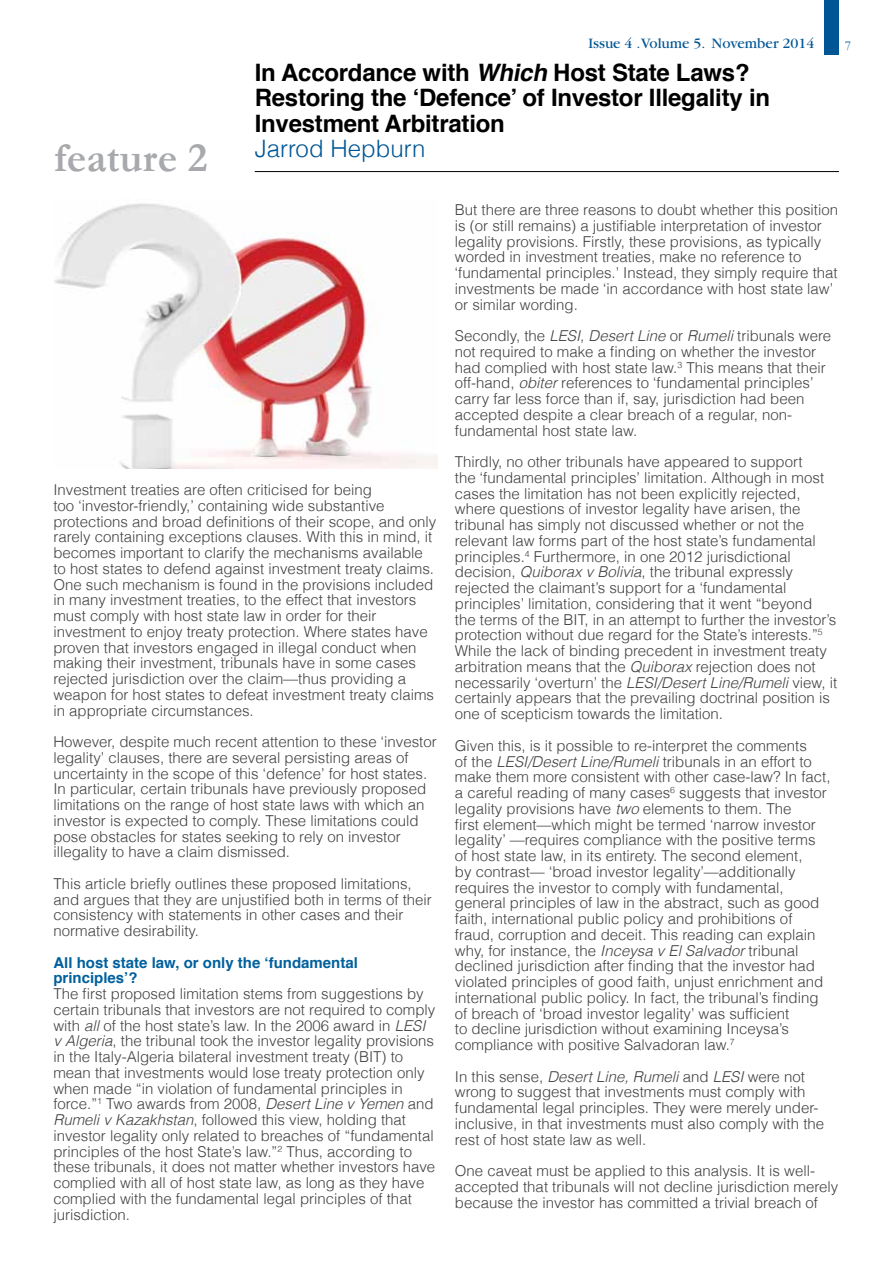
<style>
.page{position:relative;width:893px;height:1263px;background:#fff}
.page>*{position:absolute;margin:0;border:0;box-sizing:border-box;transform-origin:0 0}
.t1{font:700 42px "Garamond";color:#a7a9ac}
.t2{font:700 24px/25.5px "Helvetica";letter-spacing:-.01em;color:#000}
.t3{font:300 24px "Helvetica";color:#005695}
.t4{font:300 15px/15.8px "Helvetica";color:#414042}
.t5{font:700 15px/15.8px "Helvetica";color:#00609d}
.t6{font:15px "Garamond";color:#005695}
.t7{font:13.5px "Garamond";color:#00609d}
.s1{font-style:italic}
</style>
<div class="page">
<hr style="left:255px;top:171px;width:584px;height:1px;background:#000">
<img style="left:54px;top:203px;width:383px;height:266px">
<div style="left:824px;top:0;width:14px;height:54px;background:#005695"></div>
<h1 class="t1" style="left:54px;top:129px;width:155px">feature 2</h1>
<p class="t6" style="left:588px;top:35px;width:227px">Issue 4 .Volume 5. November 2014</p>
<p class="t7" style="left:845px;top:37px;width:8px">7</p>
<h2 class="t2" style="left:255px;top:60px;width:517px">In Accordance with <span class="s1">Which</span> Host State Laws?<br>Restoring the ‘Defence’ of Investor Illegality in<br>Investment Arbitration</h2>
<h2 class="t3" style="left:255px;top:129px;width:172px">Jarrod Hepburn</h2>
<p class="t4" style="left:53px;top:481px;width:384px">Investment treaties are often criticised for being<br>too ‘investor-friendly,’ containing wide substantive protections and broad definitions of their scope, and only rarely containing exceptions clauses. With this in mind, it becomes important to clarify the mechanisms available to host states to defend against investment treaty claims.<br>One such mechanism is found in the provisions included in many investment treaties, to the effect that investors must comply with host state law in order for their investment to enjoy treaty protection. Where states have proven that investors engaged in illegal conduct when making their investment, tribunals have in some cases rejected jurisdiction over the claim—thus providing a weapon for host states to defeat investment treaty claims in appropriate circumstances.</p>
<p class="t4" style="left:53px;top:733px;width:385px">However, despite much recent attention to these ‘investor legality’ clauses, there are several persisting areas of uncertainty in the scope of this ‘defence’ for host states.<br>In particular, certain tribunals have previously proposed limitations on the range of host state laws with which an investor is expected to comply. These limitations could pose obstacles for states seeking to rely on investor illegality to have a claim dismissed.</p>
<p class="t4" style="left:53px;top:875px;width:380px">This article briefly outlines these proposed limitations, and argues that they are unjustified both in terms of their consistency with statements in other cases and their normative desirability.</p>
<p class="t5" style="left:53px;top:955px;width:306px">All host state law, or only the ‘fundamental principles’?</p>
<p class="t4" style="left:53px;top:985px;width:384px">The first proposed limitation stems from suggestions by certain tribunals that investors are not required to comply with <span class="s1">all</span> of the host state’s law. In the 2006 award in <span class="s1">LESI v Algeria</span>, the tribunal took the investor legality provisions in the Italy-Algeria bilateral investment treaty (BIT) to mean that investments would lose treaty protection only when made “in violation of fundamental principles in force.”<sup>1</sup> Two awards from 2008, <span class="s1">Desert Line v Yemen</span> and <span class="s1">Rumeli v Kazakhstan</span>, followed this view, holding that investor legality only related to breaches of “fundamental principles of the host State’s law.”<sup>2</sup> Thus, according to these tribunals, it does not matter whether investors have complied with all of host state law, as long as they have complied with the fundamental legal principles of that jurisdiction.</p>
<p class="t4" style="left:455px;top:201px;width:385px">But there are three reasons to doubt whether this position is (or still remains) a justifiable interpretation of investor legality provisions. Firstly, these provisions, as typically worded in investment treaties, make no reference to ‘fundamental principles.’ Instead, they simply require that investments be made ‘in accordance with host state law’ or similar wording.</p>
<p class="t4" style="left:455px;top:327px;width:378px">Secondly, the <span class="s1">LESI, Desert Line</span> or <span class="s1">Rumeli</span> tribunals were not required to make a finding on whether the investor had complied with host state law.<sup>3</sup> This means that their off-hand, <span class="s1">obiter</span> references to ‘fundamental principles’ carry far less force than if, say, jurisdiction had been accepted despite a clear breach of a regular, non&shy;fundamental host state law.</p>
<p class="t4" style="left:455px;top:453px;width:384px">Thirdly, no other tribunals have appeared to support<br>the ‘fundamental principles’ limitation. Although in most cases the limitation has not been explicitly rejected, where questions of investor legality have arisen, the tribunal has simply not discussed whether or not the relevant law forms part of the host state’s fundamental principles.<sup>4</sup> Furthermore, in one 2012 jurisdictional decision, <span class="s1">Quiborax v Bolivia</span>, the tribunal expressly rejected the claimant’s support for a ‘fundamental principles’ limitation, considering that it went “beyond<br>the terms of the BIT, in an attempt to further the investor’s protection without due regard for the State’s interests.”<sup>5<br></sup>While the lack of binding precedent in investment treaty arbitration means that the <span class="s1">Quiborax</span> rejection does not necessarily ‘overturn’ the <span class="s1">LESI/Desert Line/Rumeli</span> view, it certainly appears that the prevailing doctrinal position is one of scepticism towards the limitation.</p>
<p class="t4" style="left:455px;top:737px;width:377px">Given this, is it possible to re-interpret the comments<br>of the <span class="s1">LESI/Desert Line/Rumeli</span> tribunals in an effort to make them more consistent with other case-law? In fact, a careful reading of many cases<sup>6</sup> suggests that investor legality provisions have <span class="s1">two</span> elements to them. The<br>first element—which might be termed ‘narrow investor legality’ —requires compliance with the positive terms of host state law, in its entirety. The second element,<br>by contrast— ‘broad investor legality’—additionally requires the investor to comply with fundamental, general principles of law in the abstract, such as good faith, international public policy and prohibitions of fraud, corruption and deceit. This reading can explain why, for instance, the <span class="s1">Inceysa v El Salvador</span> tribunal declined jurisdiction after finding that the investor had violated principles of good faith, unjust enrichment and international public policy. In fact, the tribunal’s finding of breach of ‘broad investor legality’ was sufficient<br>to decline jurisdiction without examining Inceysa’s compliance with positive Salvadoran law.<sup>7</sup></p>
<p class="t4" style="left:455px;top:1068px;width:371px">In this sense, <span class="s1">Desert Line, Rumeli</span> and <span class="s1">LESI</span> were not wrong to suggest that investments must comply with fundamental legal principles. They were merely under&shy;inclusive, in that investments must also comply with the rest of host state law as well.</p>
<p class="t4" style="left:455px;top:1162px;width:385px">One caveat must be applied to this analysis. It is well&shy;accepted that tribunals will not decline jurisdiction merely because the investor has committed a trivial breach of</p>
</div>
